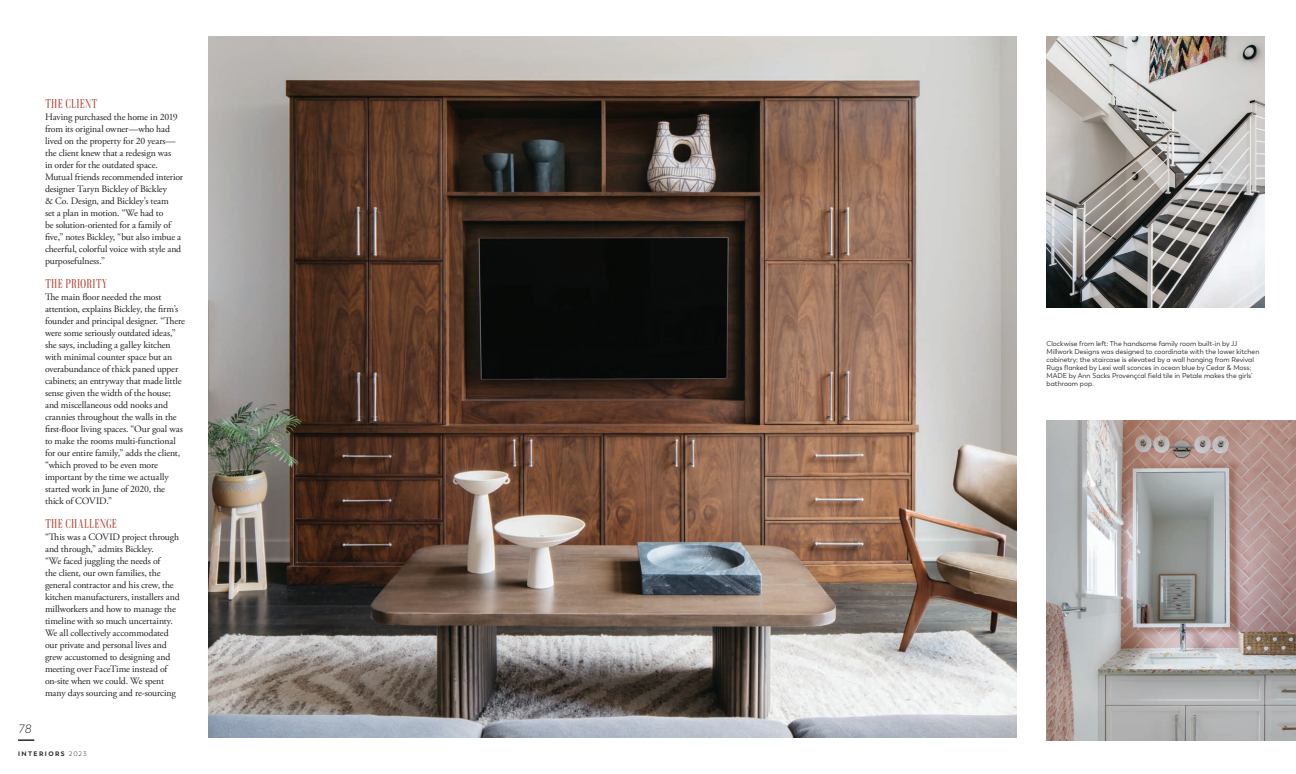
<style>
.page{position:relative;width:1296px;height:774px;background:#fff}
.page>*{position:absolute;margin:0;border:0;box-sizing:border-box;transform-origin:0 0}
.t1{font:12px "Brightglow";letter-spacing:.01em;color:#af4739}
.t2{font:italic 300 12px "Trenda";color:#231f20}
.t3{font:9.8px/12px "Adobe Garamond Pro";letter-spacing:-.01em;color:#231f20}
.t4{font:7px/8px "Trenda";color:#231f20}
.t5{font:700 6.5px "Trenda";letter-spacing:.225em;color:#231f20}
.s1{font-weight:300}
</style>
<div class="page">
<img style="left:209px;top:36px;width:808px;height:702px">
<svg style="left:18px;top:740px;width:16px;height:1px"></svg>
<img style="left:1047px;top:36px;width:217px;height:271px">
<img style="left:1047px;top:420px;width:249px;height:320px">
<p class="t1" style="left:45px;top:96px;width:54px">THE CLIENT</p>
<p class="t3" style="left:45px;top:111px;width:140px">Having purchased the home in 2019 from its original owner—who had lived on the property for 20 years— the client knew that a redesign was<br>in order for the outdated space.<br>Mutual friends recommended interior designer Taryn Bickley of Bickley<br>&amp; Co. Design, and Bickley’s team<br>set a plan in motion. “We had to<br>be solution-oriented for a family of five,” notes Bickley, “but also imbue a cheerful, colorful voice with style and purposefulness.”</p>
<p class="t1" style="left:45px;top:276px;width:64px">THE PRIORITY</p>
<p class="t3" style="left:45px;top:291px;width:142px">The main floor needed the most attention, explains Bickley, the firm’s founder and principal designer. “There were some seriously outdated ideas,” she says, including a galley kitchen with minimal counter space but an overabundance of thick paned upper cabinets; an entryway that made little sense given the width of the house; and miscellaneous odd nooks and crannies throughout the walls in the first-floor living spaces. “Our goal was to make the rooms multi-functional for our entire family,” adds the client, “which proved to be even more important by the time we actually started work in June of 2020, the thick of COVID.”</p>
<p class="t1" style="left:45px;top:516px;width:74px">THE CHALLENGE</p>
<p class="t3" style="left:45px;top:531px;width:136px">“This was a COVID project through and through,” admits Bickley.<br>“We faced juggling the needs of<br>the client, our own families, the general contractor and his crew, the kitchen manufacturers, installers and millworkers and how to manage the timeline with so much uncertainty.<br>We all collectively accommodated our private and personal lives and grew accustomed to designing and meeting over FaceTime instead of on-site when we could. We spent many days sourcing and re-sourcing</p>
<p class="t2" style="left:18px;top:722px;width:15px">78</p>
<p class="t5" style="left:18px;top:750px;width:70px">INTERIORS <span class="s1">2023</span></p>
<p class="t4" style="left:1047px;top:340px;width:214px">Clockwise from left: The handsome family room built-in by JJ Millwork Designs was designed to coordinate with the lower kitchen cabinetry; the staircase is elevated by a wall hanging from Revival Rugs flanked by Lexi wall sconces in ocean blue by Cedar &amp; Moss; MADE by Ann Sacks Provençcal field tile in Petale makes the girls’ bathroom pop.</p>
</div>
